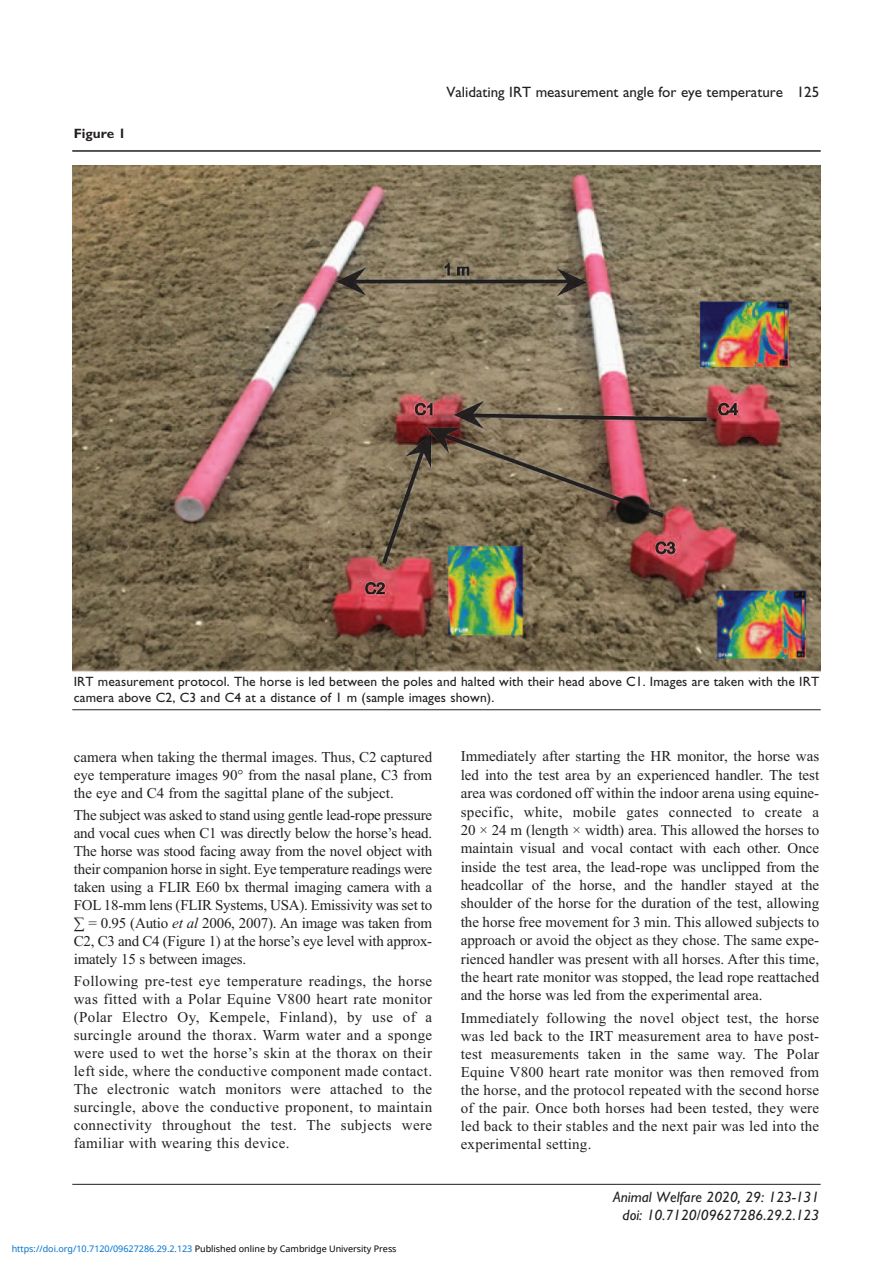
<style>
.page{position:relative;width:893px;height:1263px;background:#fff}
.page>*{position:absolute;margin:0;border:0;box-sizing:border-box;transform-origin:0 0}
.t1{font:15px/18px "Times New Roman";color:#231f20;text-align:justify}
.t2{font:italic 15px/18px "Gill Sans";color:#231f20;text-align:right}
.t3{font:15px "Gill Sans";color:#231f20}
.t4{font:13.5px/16.2px "Gill Sans";letter-spacing:.01em;color:#231f20}
.t5{font:700 13.5px "Gill Sans";color:#231f20}
.t6{font:9px "Noto Sans";color:#0172cf}
.s1{font-style:italic}
.s2{color:#000}
</style>
<div class="page">
<hr style="left:72px;top:1184px;width:749px;height:1px;background:#231f20">
<hr style="left:72px;top:150px;width:749px;height:2px;background:#231f20">
<img style="left:72px;top:166px;width:749px;height:507px">
<hr style="left:72px;top:709px;width:749px;height:1px;background:#231f20">
<p class="t5" style="left:74px;top:126px;width:54px">Figure 1</p>
<p class="t3" style="left:446px;top:83px;width:374px">Validating IRT measurement angle for eye temperature 125</p>
<p class="t4" style="left:74px;top:673px;width:747px">IRT measurement protocol. The horse is led between the poles and halted with their head above C1. Images are taken with the IRT camera above C2, C3 and C4 at a distance of 1 m (sample images shown).</p>
<p class="t1" style="left:74px;top:748px;width:360px">camera when taking the thermal images. Thus, C2 captured eye temperature images 90° from the nasal plane, C3 from the eye and C4 from the sagittal plane of the subject.</p>
<p class="t1" style="left:74px;top:806px;width:360px">The subject was asked to stand using gentle lead-rope pressure and vocal cues when C1 was directly below the horse’s head.<br>The horse was stood facing away from the novel object with their companion horse in sight. Eye temperature readings were taken using a FLIR E60 bx thermal imaging camera with a FOL 18-mm lens (FLIR Systems, USA). Emissivity was set to ∑ = 0.95 (Autio <span class="s1">et al</span> 2006, 2007). An image was taken from C2, C3 and C4 (Figure 1) at the horse’s eye level with approx&shy;imately 15 s between images.</p>
<p class="t1" style="left:74px;top:972px;width:360px">Following pre-test eye temperature readings, the horse was fitted with a Polar Equine V800 heart rate monitor (Polar Electro Oy, Kempele, Finland), by use of a surcingle around the thorax. Warm water and a sponge were used to wet the horse’s skin at the thorax on their left side, where the conductive component made contact.<br>The electronic watch monitors were attached to the surcingle, above the conductive proponent, to maintain connectivity throughout the test. The subjects were familiar with wearing this device.</p>
<p class="t6" style="left:12px;top:1243px;width:386px">https://doi.org/10.7120/09627286.29.2.123 <span class="s2">Published online by Cambridge University Press</span></p>
<p class="t1" style="left:461px;top:747px;width:360px;line-height:18.5px">Immediately after starting the HR monitor, the horse was led into the test area by an experienced handler. The test area was cordoned off within the indoor arena using equine&shy;specific, white, mobile gates connected to create a 20 × 24 m (length × width) area. This allowed the horses to maintain visual and vocal contact with each other. Once inside the test area, the lead-rope was unclipped from the headcollar of the horse, and the handler stayed at the shoulder of the horse for the duration of the test, allowing the horse free movement for 3 min. This allowed subjects to approach or avoid the object as they chose. The same expe&shy;rienced handler was present with all horses. After this time, the heart rate monitor was stopped, the lead rope reattached and the horse was led from the experimental area.</p>
<p class="t1" style="left:461px;top:1008px;width:360px">Immediately following the novel object test, the horse was led back to the IRT measurement area to have post&shy;test measurements taken in the same way. The Polar Equine V800 heart rate monitor was then removed from the horse, and the protocol repeated with the second horse of the pair. Once both horses had been tested, they were led back to their stables and the next pair was led into the experimental setting.</p>
<p class="t2" style="left:613px;top:1188px;width:208px">Animal Welfare 2020, 29: 123-131 doi: 10.7120/09627286.29.2.123</p>
</div>
